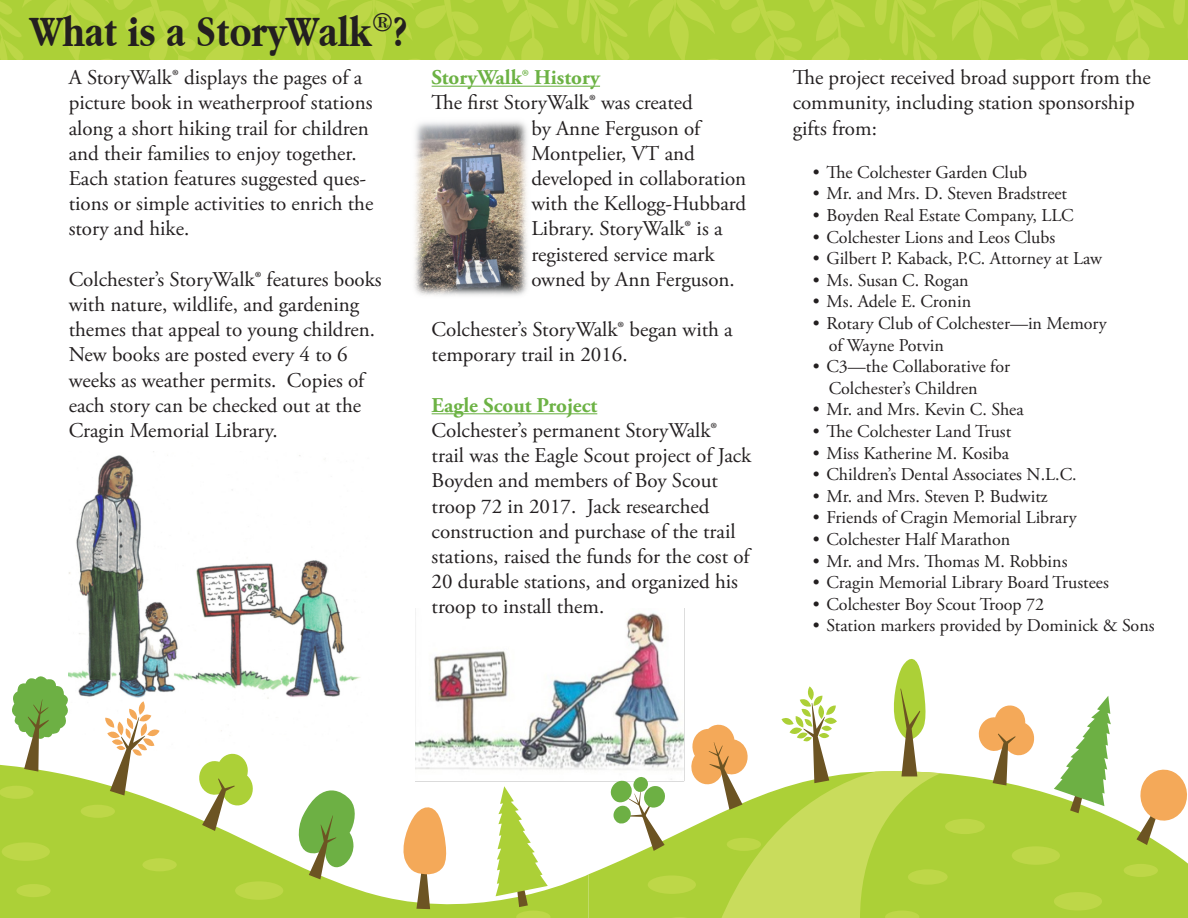
<style>
.page{position:relative;width:1188px;height:918px;background:#fff}
.page>*{position:absolute;margin:0;border:0;box-sizing:border-box;transform-origin:0 0}
.t1{font:700 45px "Apple Garamond BT";color:#231f20}
.t2{font:21px/25.2px "Adobe Garamond Pro";color:#231f20}
.t3{font:700 21px "Adobe Garamond Pro";color:#6cb244}
.t4{font:18px/21.6px "Adobe Garamond Pro";color:#231f20}
</style>
<div class="page">
<img style="left:416px;top:608px;width:269px;height:162px">
<img style="left:69px;top:455px;width:292px;height:276px">
<svg style="left:589px;top:773px;width:599px;height:145px;background:#b7d651"></svg>
<div style="left:1012px;top:846px;width:48px;height:19px;background:#bed748;border-radius:50%"></div>
<div style="left:945px;top:819px;width:40px;height:15px;background:#bed748;border-radius:50%"></div>
<div style="left:1124px;top:864px;width:34px;height:13px;background:#bed748;border-radius:50%"></div>
<div style="left:1054px;top:892px;width:48px;height:19px;background:#bed748;border-radius:50%"></div>
<div style="left:908px;top:869px;width:40px;height:16px;background:#bed748;border-radius:50%"></div>
<svg style="left:1054px;top:696px;width:57px;height:117px"></svg>
<svg style="left:978px;top:705px;width:57px;height:80px"></svg>
<svg style="left:1137px;top:769px;width:51px;height:76px"></svg>
<svg style="left:609px;top:659px;width:332px;height:259px"></svg>
<svg style="left:0;top:763px;width:589px;height:155px;fill:#acd037"></svg>
<div style="left:2px;top:842px;width:48px;height:19px;background:#bed748;border-radius:50%"></div>
<div style="left:81px;top:805px;width:34px;height:13px;background:#bed748;border-radius:50%"></div>
<div style="left:16px;top:884px;width:35px;height:13px;background:#bed748;border-radius:50%"></div>
<div style="left:0;top:786px;width:34px;height:13px;background:#bed748;border-radius:50%"></div>
<div style="left:142px;top:858px;width:35px;height:13px;background:#bed748;border-radius:50%"></div>
<div style="left:235px;top:881px;width:48px;height:19px;background:#bed748;border-radius:50%"></div>
<svg style="left:496px;top:786px;width:55px;height:132px"></svg>
<svg style="left:400px;top:803px;width:49px;height:106px"></svg>
<svg style="left:296px;top:777px;width:61px;height:102px"></svg>
<svg style="left:197px;top:753px;width:57px;height:78px"></svg>
<svg style="left:105px;top:701px;width:55px;height:94px"></svg>
<svg style="left:8px;top:676px;width:64px;height:96px"></svg>
<svg style="left:0;top:0;width:1188px;height:59px;background:#b2d23c"></svg>
<hr style="left:432px;top:86px;width:168px;height:1px;background:#6cb244">
<hr style="left:432px;top:413px;width:165px;height:1px;background:#6cb244">
<img style="left:414px;top:121px;width:114px;height:175px">
<p class="t1" style="left:30px;top:5px;width:378px">What is a StoryWalk<sup>®</sup>?</p>
<p class="t2" style="left:69px;top:66px;width:306px">A StoryWalk® displays the pages of a picture book in weatherproof stations along a short hiking trail for children and their families to enjoy together.<br>Each station features suggested ques&shy;tions or simple activities to enrich the story and hike.</p>
<p class="t2" style="left:69px;top:267px;width:314px">Colchester’s StoryWalk® features books with nature, wildlife, and gardening themes that appeal to young children.<br>New books are posted every 4 to 6 weeks as weather permits. Copies of each story can be checked out at the Cragin Memorial Library.</p>
<p class="t3" style="left:432px;top:65px;width:170px">StoryWalk® History</p>
<p class="t2" style="left:531px;top:91px;width:216px;text-indent:-100px">The first StoryWalk® was created<br>by Anne Ferguson of<br>Montpelier, VT and developed in collaboration with the Kellogg-Hubbard<br>Library. StoryWalk® is a registered service mark owned by Ann Ferguson.</p>
<p class="t2" style="left:432px;top:318px;width:303px">Colchester’s StoryWalk® began with a temporary trail in 2016.</p>
<p class="t3" style="left:432px;top:393px;width:167px">Eagle Scout Project</p>
<p class="t2" style="left:432px;top:418px;width:321px">Colchester’s permanent StoryWalk® trail was the Eagle Scout project of Jack Boyden and members of Boy Scout troop 72 in 2017. Jack researched construction and purchase of the trail stations, raised the funds for the cost of 20 durable stations, and organized his troop to install them.</p>
<p class="t2" style="left:793px;top:66px;width:360px">The project received broad support from the community, including station sponsorship gifts from:</p>
<p class="t4" style="left:813px;top:162px;width:216px">• The Colchester Garden Club</p>
<p class="t4" style="left:813px;top:183px;width:256px">• Mr. and Mrs. D. Steven Bradstreet</p>
<p class="t4" style="left:813px;top:205px;width:262px">• Boyden Real Estate Company, LLC</p>
<p class="t4" style="left:813px;top:227px;width:244px">• Colchester Lions and Leos Clubs</p>
<p class="t4" style="left:813px;top:248px;width:291px">• Gilbert P. Kaback, P.C. Attorney at Law</p>
<p class="t4" style="left:813px;top:270px;width:157px">• Ms. Susan C. Rogan</p>
<p class="t4" style="left:813px;top:291px;width:160px">• Ms. Adele E. Cronin</p>
<p class="t4" style="left:829px;top:313px;width:280px;text-indent:-16px">• Rotary Club of Colchester—in Memory of Wayne Potvin</p>
<p class="t4" style="left:829px;top:356px;width:183px;text-indent:-16px">• C3—the Collaborative for<br>Colchester’s Children</p>
<p class="t4" style="left:813px;top:399px;width:212px">• Mr. and Mrs. Kevin C. Shea</p>
<p class="t4" style="left:813px;top:421px;width:200px">• The Colchester Land Trust</p>
<p class="t4" style="left:813px;top:443px;width:198px">• Miss Katherine M. Kosiba</p>
<p class="t4" style="left:813px;top:464px;width:265px">• Children’s Dental Associates N.L.C.</p>
<p class="t4" style="left:813px;top:486px;width:236px">• Mr. and Mrs. Steven P. Budwitz</p>
<p class="t4" style="left:813px;top:507px;width:265px">• Friends of Cragin Memorial Library</p>
<p class="t4" style="left:813px;top:529px;width:199px">• Colchester Half Marathon</p>
<p class="t4" style="left:813px;top:551px;width:256px">• Mr. and Mrs. Thomas M. Robbins</p>
<p class="t4" style="left:813px;top:572px;width:297px">• Cragin Memorial Library Board Trustees</p>
<p class="t4" style="left:813px;top:594px;width:233px">• Colchester Boy Scout Troop 72</p>
<p class="t4" style="left:813px;top:615px;width:343px">• Station markers provided by Dominick &amp; Sons</p>
</div>
